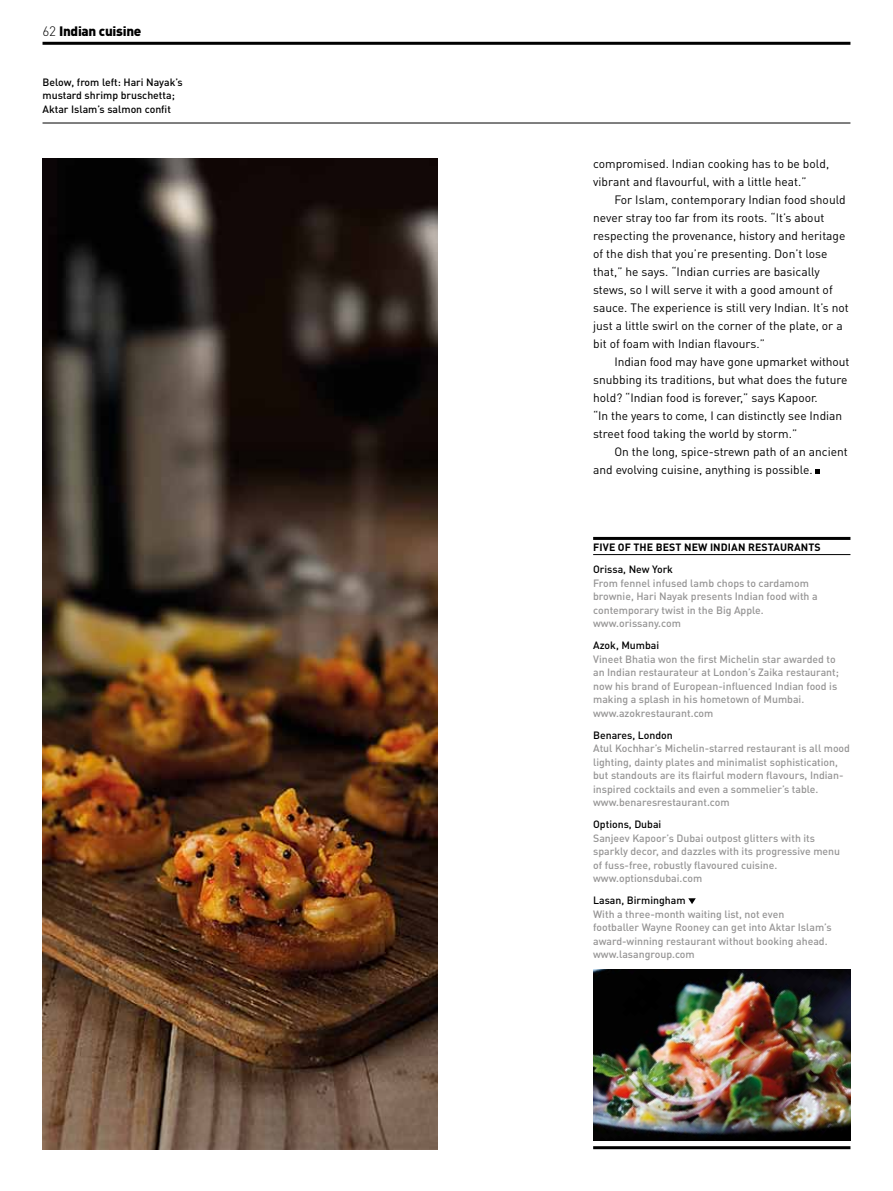
<style>
.page{position:relative;width:893px;height:1191px;background:#fff}
.page>*{position:absolute;margin:0;border:0;box-sizing:border-box;transform-origin:0 0}
.t1{font:900 13.5px "DINOT";letter-spacing:-.02em;color:#000}
.t2{font:12px/18px "DINOT";color:#000}
.t3{font:500 10.5px/13.5px "DINOT";color:#969595}
.t4{font:500 10.5px/13.5px "DINOT";color:#000}
.t5{font:700 10.5px "DINOT";letter-spacing:.01em;color:#000}
.s1{font-weight:300}
</style>
<div class="page">
<img style="left:43px;top:159px;width:394px;height:990px">
<img style="left:593px;top:969px;width:257px;height:171px">
<hr style="left:593px;top:1146px;width:257px;height:3px;background:#000">
<hr style="left:593px;top:537px;width:257px;height:3px;background:#000">
<hr style="left:593px;top:554px;width:257px;height:1px;background:#000">
<svg style="left:688px;top:898px;width:8px;height:6px"></svg>
<svg style="left:816px;top:469px;width:4px;height:4px"></svg>
<hr style="left:43px;top:123px;width:807px;height:1px;background:#000">
<hr style="left:43px;top:42px;width:807px;height:3px;background:#000">
<p class="t1" style="left:43px;top:22px;width:100px"><span class="s1">62</span> Indian cuisine</p>
<p class="t4" style="left:43px;top:75px;width:142px">Below, from left: Hari Nayak’s mustard shrimp bruschetta;<br>Aktar Islam’s salmon confit</p>
<p class="t2" style="left:593px;top:154px;width:237px">compromised. Indian cooking has to be bold, vibrant and flavourful, with a little heat.”</p>
<p class="t2" style="left:593px;top:190px;width:257px;text-indent:21px">For Islam, contemporary Indian food should never stray too far from its roots. “It’s about respecting the provenance, history and heritage of the dish that you’re presenting. Don’t lose that,” he says. “Indian curries are basically stews, so I will serve it with a good amount of sauce. The experience is still very Indian. It’s not just a little swirl on the corner of the plate, or a bit of foam with Indian flavours.”</p>
<p class="t2" style="left:593px;top:352px;width:258px;text-indent:21px">Indian food may have gone upmarket without snubbing its traditions, but what does the future hold? “Indian food is forever,” says Kapoor.<br>“In the years to come, I can distinctly see Indian street food taking the world by storm.”</p>
<p class="t2" style="left:593px;top:442px;width:256px;text-indent:21px">On the long, spice-strewn path of an ancient and evolving cuisine, anything is possible.</p>
<p class="t5" style="left:593px;top:540px;width:229px">FIVE OF THE BEST NEW I NDIAN RESTAURANTS</p>
<p class="t4" style="left:593px;top:562px;width:81px">Orissa, New York</p>
<p class="t3" style="left:593px;top:575px;width:226px">From fennel infused lamb chops to cardamom brownie, Hari Nayak presents Indian food with a contemporary twist in the Big Apple. www.orissany.com</p>
<p class="t4" style="left:593px;top:638px;width:68px">Azok, Mumbai</p>
<p class="t3" style="left:593px;top:651px;width:247px">Vineet Bhatia won the first Michelin star awarded to an Indian restaurateur at London’s Zaika restaurant; now his brand of European-influenced Indian food is making a splash in his hometown of Mumbai. www.azokrestaurant.com</p>
<p class="t4" style="left:593px;top:727px;width:81px">Benares, London</p>
<p class="t3" style="left:593px;top:741px;width:258px">Atul Kochhar’s Michelin-starred restaurant is all mood lighting, dainty plates and minimalist sophistication, but standouts are its flairful modern flavours, Indian&shy;inspired cocktails and even a sommelier’s table. www.benaresrestaurant.com</p>
<p class="t4" style="left:593px;top:817px;width:70px">Options, Dubai</p>
<p class="t3" style="left:593px;top:830px;width:248px">Sanjeev Kapoor’s Dubai outpost glitters with its sparkly decor, and dazzles with its progressive menu of fuss-free, robustly flavoured cuisine. www.optionsdubai.com</p>
<p class="t4" style="left:593px;top:893px;width:94px">Lasan, Birmingham</p>
<p class="t3" style="left:593px;top:906px;width:240px">With a three-month waiting list, not even footballer Wayne Rooney can get into Aktar Islam’s award-winning restaurant without booking ahead. www.lasangroup.com</p>
</div>
